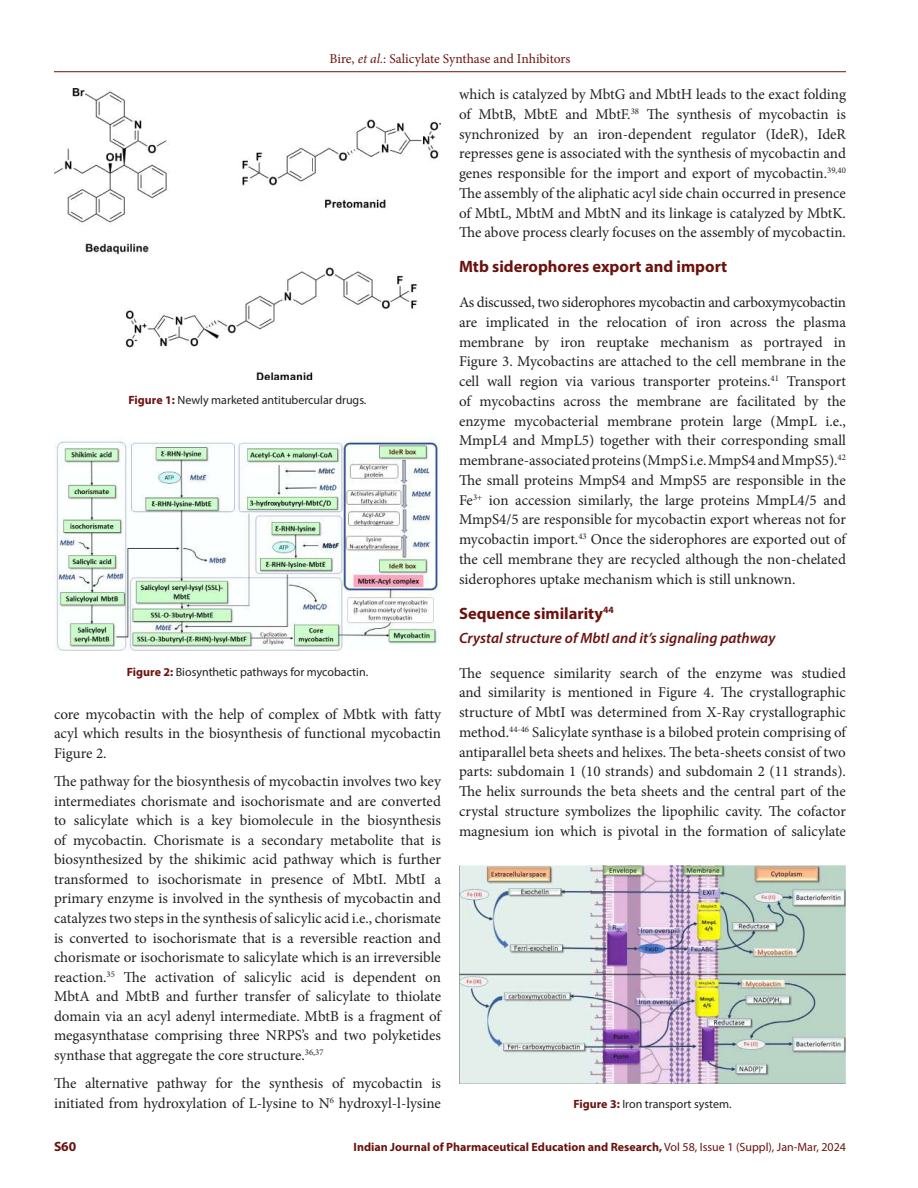
<style>
.page{position:relative;width:918px;height:1188px;background:#fff}
.page>*{position:absolute;margin:0;border:0;box-sizing:border-box;transform-origin:0 0}
.t1{font:700 16.5px "Myriad Pro";color:#6c120e}
.t2{font:15px/19.8px "Minion Pro";color:#231f20;text-align:justify}
.t3{font:italic 600 15px "Myriad Pro";color:#6c120e}
.t4{font:13.5px "Minion Pro";letter-spacing:-.005em;color:#6c120e}
.t5{font:700 13.5px "Myriad Pro";color:#6c120e}
.t6{font:12px "Myriad Pro";color:#231f20}
.t7{font:700 12px "Myriad Pro";color:#6c120e}
.s1{font-style:italic}
.s2{font-weight:700;color:#6c120e}
.s3{font-weight:400}
</style>
<div class="page">
<hr style="left:54px;top:71px;width:792px;height:1px;background:#6c120e">
<img style="left:54px;top:88px;width:387px;height:292px">
<img style="left:55px;top:437px;width:385px;height:214px">
<img style="left:459px;top:866px;width:387px;height:218px">
<p class="t4" style="left:330px;top:50px;width:242px">Bire, <span class="s1">et al.</span>: Salicylate Synthase and Inhibitors</p>
<p class="t6" style="left:129px;top:393px;width:239px"><span class="s2">Figure 1:</span> Newly marketed antitubercular drugs.</p>
<p class="t6" style="left:127px;top:664px;width:243px"><span class="s2">Figure 2:</span> Biosynthetic pathways for mycobactin.</p>
<p class="t2" style="left:54px;top:704px;width:389px">core mycobactin with the help of complex of Mbtk with fatty acyl which results in the biosynthesis of functional mycobactin Figure 2.</p>
<p class="t2" style="left:54px;top:772px;width:389px">The pathway for the biosynthesis of mycobactin involves two key intermediates chorismate and isochorismate and are converted to salicylate which is a key biomolecule in the biosynthesis of mycobactin. Chorismate is a secondary metabolite that is biosynthesized by the shikimic acid pathway which is further transformed to isochorismate in presence of MbtI. MbtI a primary enzyme is involved in the synthesis of mycobactin and catalyzes two steps in the synthesis of salicylic acid i.e., chorismate is converted to isochorismate that is a reversible reaction and chorismate or isochorismate to salicylate which is an irreversible reaction.<sup>35</sup> The activation of salicylic acid is dependent on MbtA and MbtB and further transfer of salicylate to thiolate domain via an acyl adenyl intermediate. MbtB is a fragment of megasynthatase comprising three NRPS’s and two polyketides synthase that aggregate the core structure.<sup>36,37</sup></p>
<p class="t2" style="left:54px;top:1074px;width:389px">The alternative pathway for the synthesis of mycobactin is initiated from hydroxylation of L-lysine to N<sup>6</sup> hydroxyl-l-lysine</p>
<p class="t2" style="left:459px;top:84px;width:389px">which is catalyzed by MbtG and MbtH leads to the exact folding of MbtB, MbtE and MbtF.<sup>38</sup> The synthesis of mycobactin is synchronized by an iron-dependent regulator (IdeR), IdeR represses gene is associated with the synthesis of mycobactin and genes responsible for the import and export of mycobactin.<sup>39,40<br></sup>The assembly of the aliphatic acyl side chain occurred in presence of MbtL, MbtM and MbtN and its linkage is catalyzed by MbtK.<br>The above process clearly focuses on the assembly of mycobactin.</p>
<p class="t1" style="left:459px;top:256px;width:270px">Mtb siderophores export and import</p>
<p class="t2" style="left:459px;top:292px;width:389px">As discussed, two siderophores mycobactin and carboxymycobactin are implicated in the relocation of iron across the plasma membrane by iron reuptake mechanism as portrayed in Figure 3. Mycobactins are attached to the cell membrane in the cell wall region via various transporter proteins.<sup>41</sup> Transport of mycobactins across the membrane are facilitated by the enzyme mycobacterial membrane protein large (MmpL i.e., MmpL4 and MmpL5) together with their corresponding small membrane-associated proteins (MmpS i.e. MmpS4 and MmpS5).<sup>42<br></sup>The small proteins MmpS4 and MmpS5 are responsible in the Fe<sup>3+</sup> ion accession similarly, the large proteins MmpL4/5 and MmpS4/5 are responsible for mycobactin export whereas not for mycobactin import.<sup>43</sup> Once the siderophores are exported out of the cell membrane they are recycled although the non-chelated siderophores uptake mechanism which is still unknown.</p>
<p class="t1" style="left:459px;top:602px;width:156px">Sequence similarity<sup>44</sup></p>
<p class="t3" style="left:459px;top:628px;width:318px">Crystal structure of MbtI and it’s signaling pathway</p>
<p class="t2" style="left:459px;top:663px;width:389px">The sequence similarity search of the enzyme was studied and similarity is mentioned in Figure 4. The crystallographic structure of MbtI was determined from X-Ray crystallographic method.<sup>44-46</sup> Salicylate synthase is a bilobed protein comprising of antiparallel beta sheets and helixes. The beta-sheets consist of two parts: subdomain 1 (10 strands) and subdomain 2 (11 strands).<br>The helix surrounds the beta sheets and the central part of the crystal structure symbolizes the lipophilic cavity. The cofactor magnesium ion which is pivotal in the formation of salicylate</p>
<p class="t6" style="left:573px;top:1096px;width:160px"><span class="s2">Figure 3:</span> Iron transport system.</p>
<p class="t5" style="left:54px;top:1137px;width:24px">S60</p>
<p class="t7" style="left:354px;top:1139px;width:494px">Indian Journal of Pharmaceutical Education and Research, <span class="s3">Vol 58, Issue 1 (Suppl), Jan-Mar, 2024</span></p>
</div>
